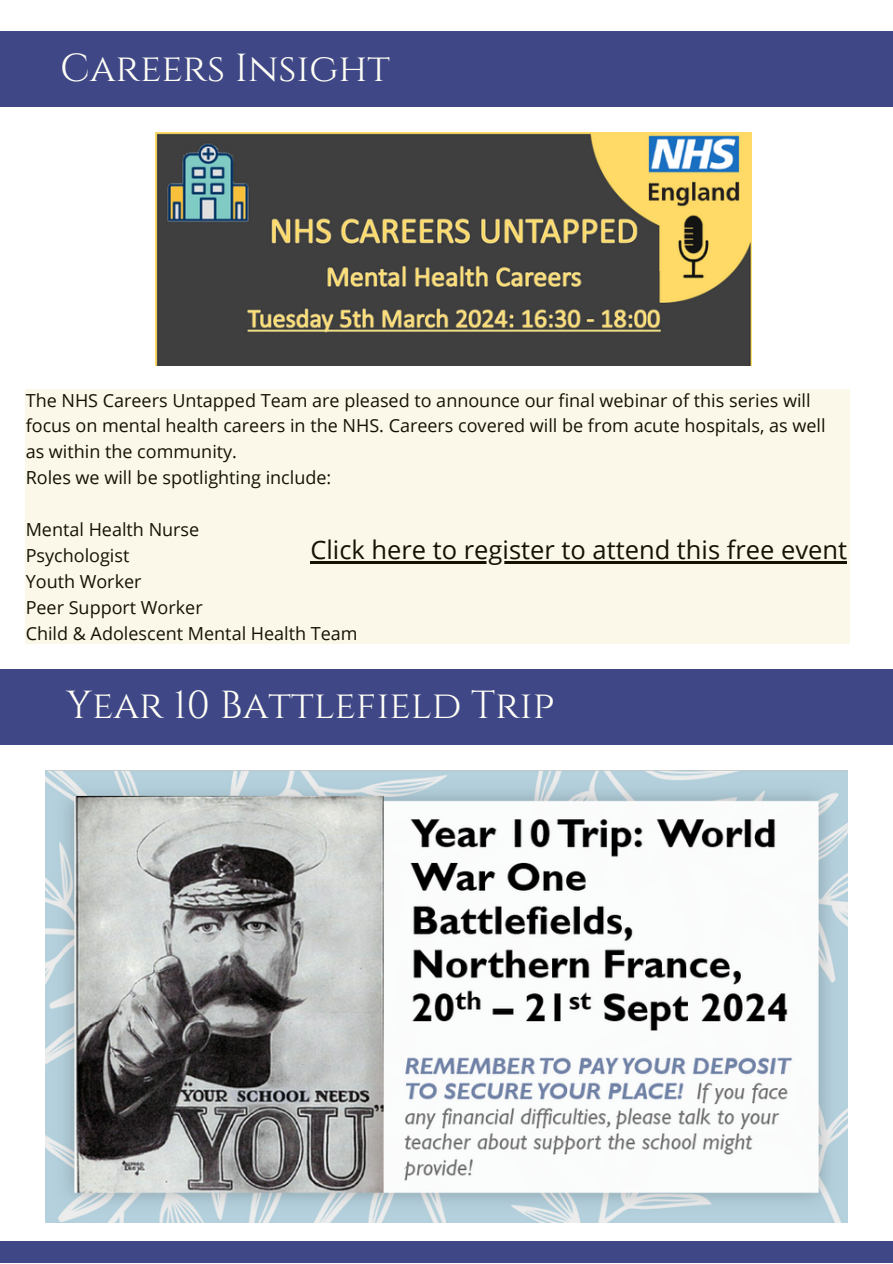
<style>
.page{position:relative;width:893px;height:1264px;background:#fff}
.page>*{position:absolute;margin:0;border:0;box-sizing:border-box;transform-origin:0 0}
.t1{font:39px "Cinzel";color:#fffff6}
.t2{font:25.5px "Open Sans";color:#000}
.t3{font:18px/25.8px "Open Sans";color:#000}
</style>
<div class="page">
<div style="left:0;top:1241px;width:892px;height:22px;background:#3f4786"></div>
<div style="left:0;top:31px;width:892px;height:76px;background:#3f4786"></div>
<div style="left:0;top:669px;width:892px;height:75px;background:#3f4786"></div>
<img style="left:156px;top:132px;width:595px;height:233px">
<div style="left:26px;top:389px;width:823px;height:255px;background:#fbf8ea"></div>
<img style="left:46px;top:770px;width:801px;height:452px">
<h1 class="t1" style="left:60px;top:43px;width:331px">Careers Insight</h1>
<p class="t3" style="left:26px;top:386px;width:801px">The NHS Careers Untapped Team are pleased to announce our final webinar of this series will focus on mental health careers in the NHS. Careers covered will be from acute hospitals, as well as within the community.</p>
<p class="t3" style="left:26px;top:464px;width:307px">Roles we will be spotlighting include:</p>
<p class="t3" style="left:26px;top:516px;width:175px">Mental Health Nurse</p>
<p class="t3" style="left:26px;top:542px;width:105px">Psychologist</p>
<p class="t3" style="left:26px;top:568px;width:117px">Youth Worker</p>
<p class="t3" style="left:26px;top:593px;width:178px">Peer Support Worker</p>
<p class="t3" style="left:26px;top:619px;width:333px">Child &amp; Adolescent Mental Health Team</p>
<p class="t2" style="left:310px;top:532px;width:538px">Click here to register to attend this free event</p>
<p class="t1" style="left:66px;top:680px;width:489px">Year 10 Battlefield Trip</p>
</div>
